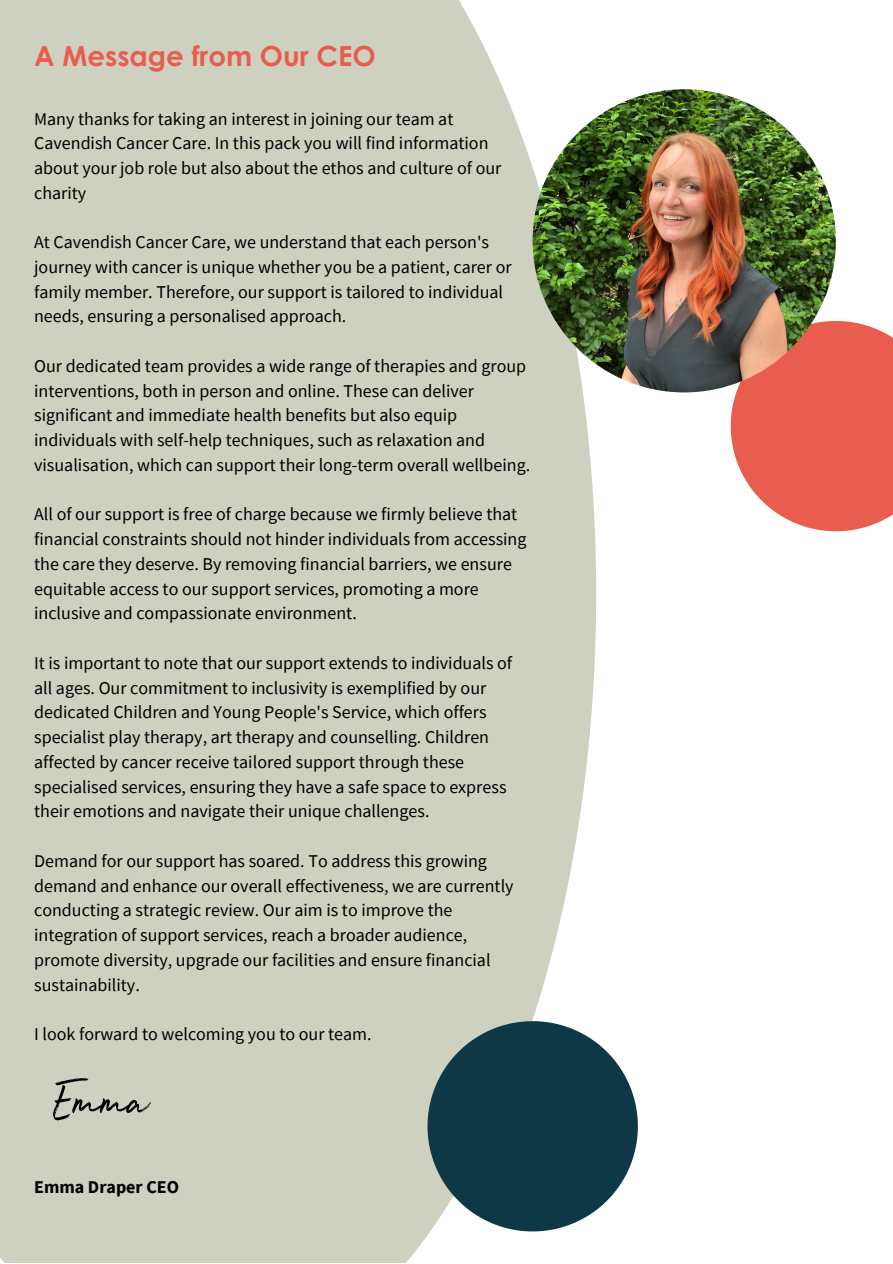
<style>
.page{position:relative;width:893px;height:1264px;background:#fff}
.page>*{position:absolute;margin:0;border:0;box-sizing:border-box;transform-origin:0 0}
.t1{font:57px "Northwell";color:#000}
.t2{font:700 27.75px "Cavendish Cancer Care";color:#e85d4d}
.t3{font:18px/24.8px "Source Sans Pro";color:#000}
.t4{font:700 18px "Source Sans Pro";color:#000}
</style>
<div class="page">
<div style="left:0;top:0;width:596px;height:1262px;background:#ced0c0"></div>
<svg style="left:730px;top:321px;width:162px;height:210px;background:#ea6d5f"></svg>
<img style="left:532px;top:89px;width:303px;height:303px;border-radius:50%">
<svg style="left:427px;top:1021px;width:210px;height:210px;background:#3c5e68"></svg>
<p class="t2" style="left:34px;top:46px;width:343px">A Message from Our CEO</p>
<p class="t3" style="left:34px;top:106px;width:469px">Many thanks for taking an interest in joining our team at Cavendish Cancer Care. In this pack you will find information about your job role but also about the ethos and culture of our charity</p>
<p class="t3" style="left:34px;top:229px;width:479px">At Cavendish Cancer Care, we understand that each person's journey with cancer is unique whether you be a patient, carer or family member. Therefore, our support is tailored to individual needs, ensuring a personalised approach.</p>
<p class="t3" style="left:34px;top:353px;width:497px">Our dedicated team provides a wide range of therapies and group interventions, both in person and online. These can deliver significant and immediate health benefits but also equip individuals with self-help techniques, such as relaxation and visualisation, which can support their long-term overall wellbeing.</p>
<p class="t3" style="left:34px;top:501px;width:494px">All of our support is free of charge because we firmly believe that financial constraints should not hinder individuals from accessing the care they deserve. By removing financial barriers, we ensure equitable access to our support services, promoting a more inclusive and compassionate environment.</p>
<p class="t3" style="left:34px;top:650px;width:479px">It is important to note that our support extends to individuals of all ages. Our commitment to inclusivity is exemplified by our dedicated Children and Young People's Service, which offers specialist play therapy, art therapy and counselling. Children affected by cancer receive tailored support through these specialised services, ensuring they have a safe space to express their emotions and navigate their unique challenges.</p>
<p class="t3" style="left:34px;top:848px;width:481px">Demand for our support has soared. To address this growing demand and enhance our overall effectiveness, we are currently conducting a strategic review. Our aim is to improve the integration of support services, reach a broader audience, promote diversity, upgrade our facilities and ensure financial sustainability.</p>
<p class="t3" style="left:34px;top:1021px;width:339px">I look forward to welcoming you to our team.</p>
<p class="t1" style="left:52px;top:1058px;width:99px">Emma</p>
<p class="t4" style="left:34px;top:1175px;width:146px">Emma Draper CEO</p>
</div>
